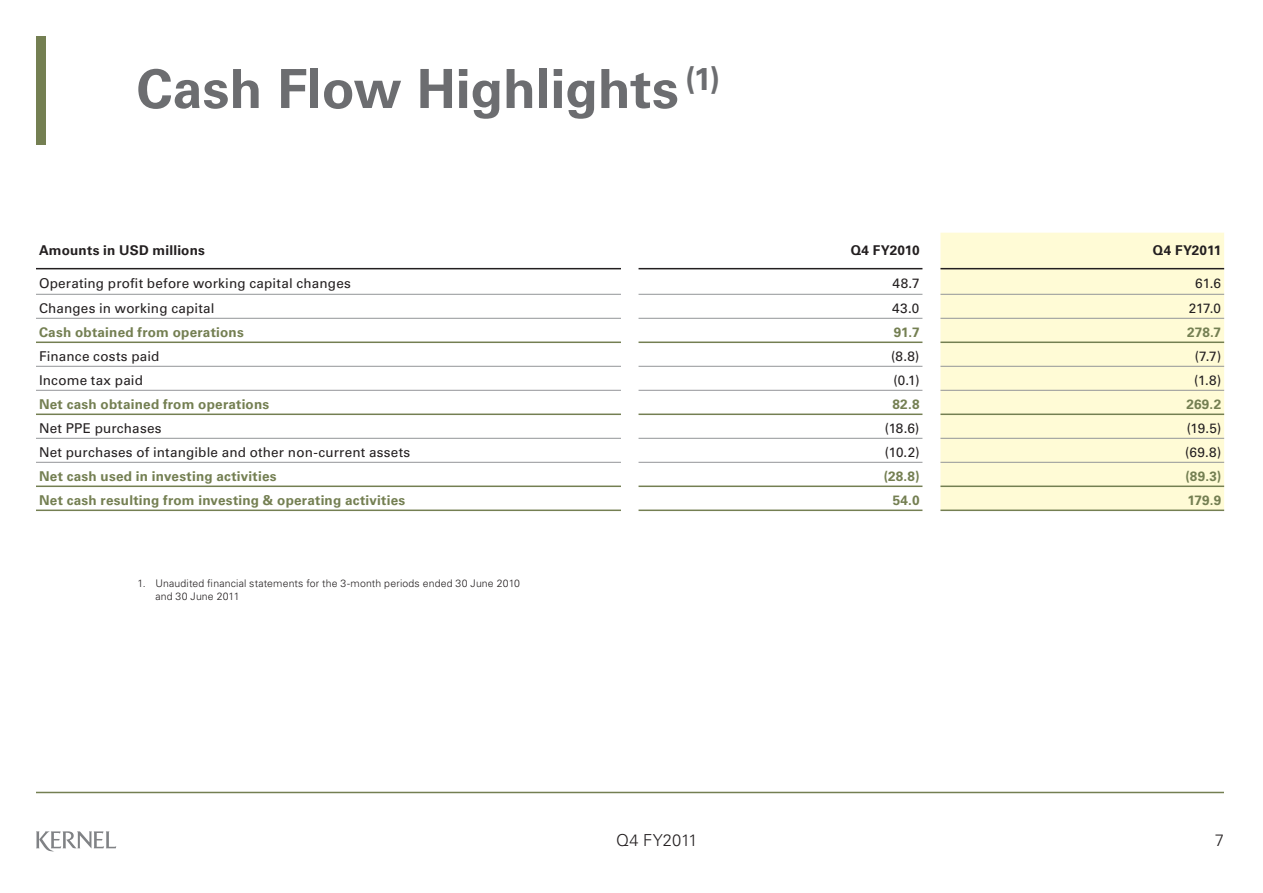
<style>
.page{position:relative;width:1263px;height:893px;background:#fff}
.page>*{position:absolute;margin:0;border:0;box-sizing:border-box;transform-origin:0 0}
.Раздел{font:700 54px "Univers LT Std";letter-spacing:-.005em;color:#6c6d70}
.t1{font:300 16.5px "Univers LT Std";color:#231f20}
.Текст_таблицы{font:13.5px "Univers LT Std";letter-spacing:.015em;color:#231f20}
.Текст_таблицы-2{font:700 13.5px "Univers LT Std";letter-spacing:.015em;color:#747f52}
.Шапка_таблицы{font:700 13.5px "Univers LT Std";letter-spacing:.015em;color:#231f20}
.сноска{font:300 10.5px/13.5px "Univers LT Std";letter-spacing:.015em;color:#231f20}
</style>
<div class="page">
<hr style="left:36px;top:792px;width:1188px;height:1px;background:#747f52">
<svg style="left:36px;top:831px;width:80px;height:21px"></svg>
<div style="left:36px;top:36px;width:9px;height:108px;background:#747f52"></div>
<div style="left:940px;top:233px;width:284px;height:277px;background:#fffbd6"></div>
<hr style="left:36px;top:294px;width:585px;height:1px;background:#939598">
<hr style="left:638px;top:294px;width:284px;height:1px;background:#939598">
<hr style="left:940px;top:294px;width:284px;height:1px;background:#939598">
<hr style="left:36px;top:318px;width:585px;height:1px;background:#939598">
<hr style="left:638px;top:318px;width:284px;height:1px;background:#939598">
<hr style="left:940px;top:318px;width:284px;height:1px;background:#939598">
<hr style="left:36px;top:486px;width:585px;height:1px;background:#747f52">
<hr style="left:638px;top:486px;width:284px;height:1px;background:#747f52">
<hr style="left:940px;top:486px;width:284px;height:1px;background:#747f52">
<hr style="left:36px;top:268px;width:585px;height:1px;background:#231f20">
<hr style="left:638px;top:268px;width:284px;height:1px;background:#231f20">
<hr style="left:940px;top:268px;width:284px;height:1px;background:#231f20">
<hr style="left:36px;top:366px;width:585px;height:1px;background:#939598">
<hr style="left:638px;top:366px;width:284px;height:1px;background:#939598">
<hr style="left:940px;top:366px;width:284px;height:1px;background:#939598">
<hr style="left:36px;top:390px;width:585px;height:1px;background:#939598">
<hr style="left:638px;top:390px;width:284px;height:1px;background:#939598">
<hr style="left:940px;top:390px;width:284px;height:1px;background:#939598">
<hr style="left:36px;top:342px;width:585px;height:1px;background:#747f52">
<hr style="left:638px;top:342px;width:284px;height:1px;background:#747f52">
<hr style="left:940px;top:342px;width:284px;height:1px;background:#747f52">
<hr style="left:36px;top:462px;width:585px;height:1px;background:#939598">
<hr style="left:638px;top:462px;width:284px;height:1px;background:#939598">
<hr style="left:940px;top:462px;width:284px;height:1px;background:#939598">
<hr style="left:36px;top:414px;width:585px;height:1px;background:#747f52">
<hr style="left:638px;top:414px;width:284px;height:1px;background:#747f52">
<hr style="left:940px;top:414px;width:284px;height:1px;background:#747f52">
<hr style="left:36px;top:438px;width:585px;height:1px;background:#939598">
<hr style="left:638px;top:438px;width:284px;height:1px;background:#939598">
<hr style="left:940px;top:438px;width:284px;height:1px;background:#939598">
<hr style="left:36px;top:510px;width:585px;height:1px;background:#747f52">
<hr style="left:638px;top:510px;width:284px;height:1px;background:#747f52">
<hr style="left:940px;top:510px;width:284px;height:1px;background:#747f52">
<p class="Раздел" style="left:136px;top:57px;width:585px">Cash Flow Highlights <sup>(1)</sup></p>
<p class="Шапка_таблицы" style="left:39px;top:242px;width:167px">Amounts in USD millions</p>
<p class="Шапка_таблицы" style="left:851px;top:242px;width:70px">Q4 FY2010</p>
<p class="Шапка_таблицы" style="left:1153px;top:242px;width:70px">Q4 FY2011</p>
<p class="Текст_таблицы" style="left:39px;top:275px;width:313px">Operating profit before working capital changes</p>
<p class="Текст_таблицы" style="left:892px;top:275px;width:28px">48.7</p>
<p class="Текст_таблицы" style="left:1195px;top:275px;width:27px">61.6</p>
<p class="Текст_таблицы" style="left:39px;top:300px;width:177px">Changes in working capital</p>
<p class="Текст_таблицы" style="left:892px;top:300px;width:29px">43.0</p>
<p class="Текст_таблицы" style="left:1189px;top:300px;width:34px">217.0</p>
<p class="Текст_таблицы-2" style="left:39px;top:324px;width:206px">Cash obtained from operations</p>
<p class="Текст_таблицы-2" style="left:894px;top:324px;width:27px">91.7</p>
<p class="Текст_таблицы-2" style="left:1187px;top:324px;width:35px">278.7</p>
<p class="Текст_таблицы" style="left:39px;top:348px;width:122px">Finance costs paid</p>
<p class="Текст_таблицы" style="left:891px;top:348px;width:30px">(8.8)</p>
<p class="Текст_таблицы" style="left:1195px;top:348px;width:28px">(7.7)</p>
<p class="Текст_таблицы" style="left:39px;top:372px;width:106px">Income tax paid</p>
<p class="Текст_таблицы" style="left:893px;top:372px;width:27px">(0.1)</p>
<p class="Текст_таблицы" style="left:1194px;top:372px;width:28px">(1.8)</p>
<p class="Текст_таблицы-2" style="left:39px;top:396px;width:232px">Net cash obtained from operations</p>
<p class="Текст_таблицы-2" style="left:892px;top:396px;width:29px">82.8</p>
<p class="Текст_таблицы-2" style="left:1186px;top:396px;width:36px">269.2</p>
<p class="Текст_таблицы" style="left:39px;top:420px;width:124px">Net PPE purchases</p>
<p class="Текст_таблицы" style="left:885px;top:420px;width:36px">(18.6)</p>
<p class="Текст_таблицы" style="left:1187px;top:420px;width:36px">(19.5)</p>
<p class="Текст_таблицы" style="left:39px;top:444px;width:373px">Net purchases of intangible and other non-current assets</p>
<p class="Текст_таблицы" style="left:885px;top:444px;width:36px">(10.2)</p>
<p class="Текст_таблицы" style="left:1185px;top:444px;width:37px">(69.8)</p>
<p class="Текст_таблицы-2" style="left:39px;top:468px;width:239px">Net cash used in investing activities</p>
<p class="Текст_таблицы-2" style="left:884px;top:468px;width:37px">(28.8)</p>
<p class="Текст_таблицы-2" style="left:1185px;top:468px;width:37px">(89.3)</p>
<p class="Текст_таблицы-2" style="left:39px;top:492px;width:368px">Net cash resulting from investing &amp; operating activities</p>
<p class="Текст_таблицы-2" style="left:893px;top:492px;width:28px">54.0</p>
<p class="Текст_таблицы-2" style="left:1187px;top:492px;width:35px">179.9</p>
<p class="сноска" style="left:155px;top:576px;width:366px;text-indent:-18px">1. Unaudited financial statements for the 3-month periods ended 30 June 2010 and 30 June 2011</p>
<p class="t1" style="left:616px;top:830px;width:83px">Q4 FY2011</p>
<p class="t1" style="left:1215px;top:830px;width:11px">7</p>
</div>
